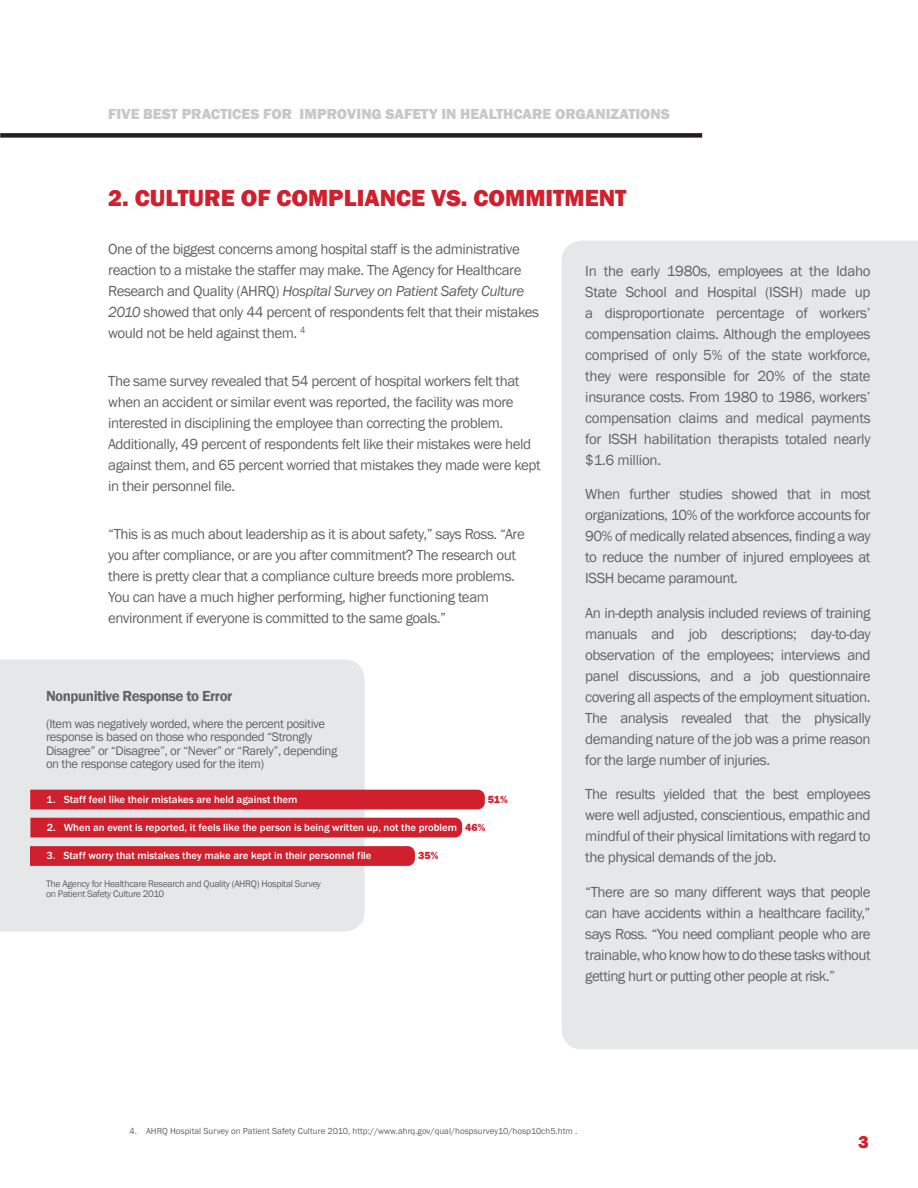
<style>
.page{position:relative;width:918px;height:1188px;background:#fff}
.page>*{position:absolute;margin:0;border:0;box-sizing:border-box;transform-origin:0 0}
.t1{font:800 24px "Franklin Gothic";color:#cf202d}
.t2{font:800 18px "Franklin Gothic";color:#cf202d}
.t3{font:15px/21px "Franklin Gothic";letter-spacing:-.03em;color:#636366;text-align:justify}
.t4{font:800 15px "Franklin Gothic";color:#c7c8ca}
.t5{font:600 15px "Franklin Gothic";letter-spacing:-.03em;color:#636366}
.t6{font:12.75px/13.5px "Franklin Gothic";letter-spacing:-.03em;color:#636366}
.t7{font:500 10.8px "Franklin Gothic";color:#fff}
.t8{font:800 10.8px "Franklin Gothic";color:#d0202d}
.t9{font:9.75px/10.5px "Franklin Gothic";letter-spacing:-.03em;color:#636366}
.t10{font:9px "Franklin Gothic";color:#636366}
.s1{font-style:italic}
.s2{font-weight:800;color:#d0202d}
</style>
<div class="page">
<div style="left:0;top:133px;width:702px;height:5px;background:#231f20"></div>
<div style="left:562px;top:241px;width:356px;height:808px;background:#e6e7e9"></div>
<div style="left:0;top:659px;width:365px;height:273px;background:#e6e7e9"></div>
<div style="left:30px;top:790px;width:455px;height:19px;background:#d0202d"></div>
<div style="left:30px;top:818px;width:432px;height:19px;background:#d0202d"></div>
<svg style="left:30px;top:846px;width:385px;height:20px;background:#d0232f"></svg>
<p class="t4" style="left:108px;top:104px;width:563px">FIVE BEST PRACTICES FOR IMPROVING SAFETY IN HEALTHCARE ORGANIZATIONS</p>
<h1 class="t1" style="left:108px;top:182px;width:520px">2. CULTURE OF COMPLIANCE VS. COMMITMENT</h1>
<p class="t3" style="left:108px;top:239px;width:432px;text-align:left">One of the biggest concerns among hospital staff is the administrative reaction to a mistake the staffer may make. The Agency for Healthcare Research and Quality (AHRQ) <span class="s1">Hospital Survey on Patient Safety Culture 2010</span> showed that only 44 percent of respondents felt that their mistakes would not be held against them. <sup>4</sup></p>
<p class="t3" style="left:108px;top:371px;width:434px;text-align:left">The same survey revealed that 54 percent of hospital workers felt that when an accident or similar event was reported, the facility was more interested in disciplining the employee than correcting the problem.<br>Additionally, 49 percent of respondents felt like their mistakes were held against them, and 65 percent worried that mistakes they made were kept in their personnel file.</p>
<p class="t3" style="left:108px;top:524px;width:418px;text-align:left">“This is as much about leadership as it is about safety,” says Ross. “Are you after compliance, or are you after commitment? The research out there is pretty clear that a compliance culture breeds more problems.<br>You can have a much higher performing, higher functioning team environment if everyone is committed to the same goals.”</p>
<p class="t3" style="left:585px;top:261px;width:287px">In the early 1980s, employees at the Idaho State School and Hospital (ISSH) made up a disproportionate percentage of workers’ compensation claims. Although the employees comprised of only 5% of the state workforce, they were responsible for 20% of the state insurance costs. From 1980 to 1986, workers’ compensation claims and medical payments for ISSH habilitation therapists totaled nearly $1.6 million.</p>
<p class="t3" style="left:585px;top:484px;width:287px">When further studies showed that in most organizations, 10% of the workforce accounts for 90% of medically related absences, finding a way to reduce the number of injured employees at ISSH became paramount.</p>
<p class="t3" style="left:585px;top:603px;width:287px">An in-depth analysis included reviews of training manuals and job descriptions; day-to-day observation of the employees; interviews and panel discussions, and a job questionnaire covering all aspects of the employment situation.<br>The analysis revealed that the physically demanding nature of the job was a prime reason for the large number of injuries.</p>
<p class="t3" style="left:585px;top:784px;width:287px">The results yielded that the best employees were well adjusted, conscientious, empathic and mindful of their physical limitations with regard to the physical demands of the job.</p>
<p class="t3" style="left:585px;top:882px;width:287px">“There are so many different ways that people can have accidents within a healthcare facility,” says Ross. “You need compliant people who are trainable, who know how to do these tasks without getting hurt or putting other people at risk.”</p>
<p class="t5" style="left:46px;top:687px;width:188px">Nonpunitive Response to Error</p>
<p class="t6" style="left:46px;top:717px;width:293px">(Item was negatively worded, where the percent positive response is based on those who responded “Strongly Disagree” or “Disagree”, or “Never” or “Rarely”, depending on the response category used for the item)</p>
<p class="t7" style="left:47px;top:792px;width:252px">1. Staff feel like their mistakes are held against them</p>
<p class="t8" style="left:488px;top:792px;width:21px">51%</p>
<p class="t7" style="left:47px;top:820px;width:440px">2. When an event is reported, it feels like the person is being written up, not the problem <span class="s2">46%</span></p>
<p class="t7" style="left:46px;top:849px;width:327px">3. Staff worry that mistakes they make are kept in their personnel file</p>
<p class="t8" style="left:418px;top:848px;width:22px">35%</p>
<p class="t9" style="left:46px;top:879px;width:276px">The Agency for Healthcare Research and Quality (AHRQ) Hospital Survey on Patient Safety Culture 2010</p>
<p class="t10" style="left:130px;top:1126px;width:449px">4. AHRQ Hospital Survey on Patient Safety Culture 2010, http://www.ahrq.gov/qual/hospsurvey10/hosp10ch5.htm .</p>
<p class="t2" style="left:858px;top:1130px;width:12px">3</p>
</div>
